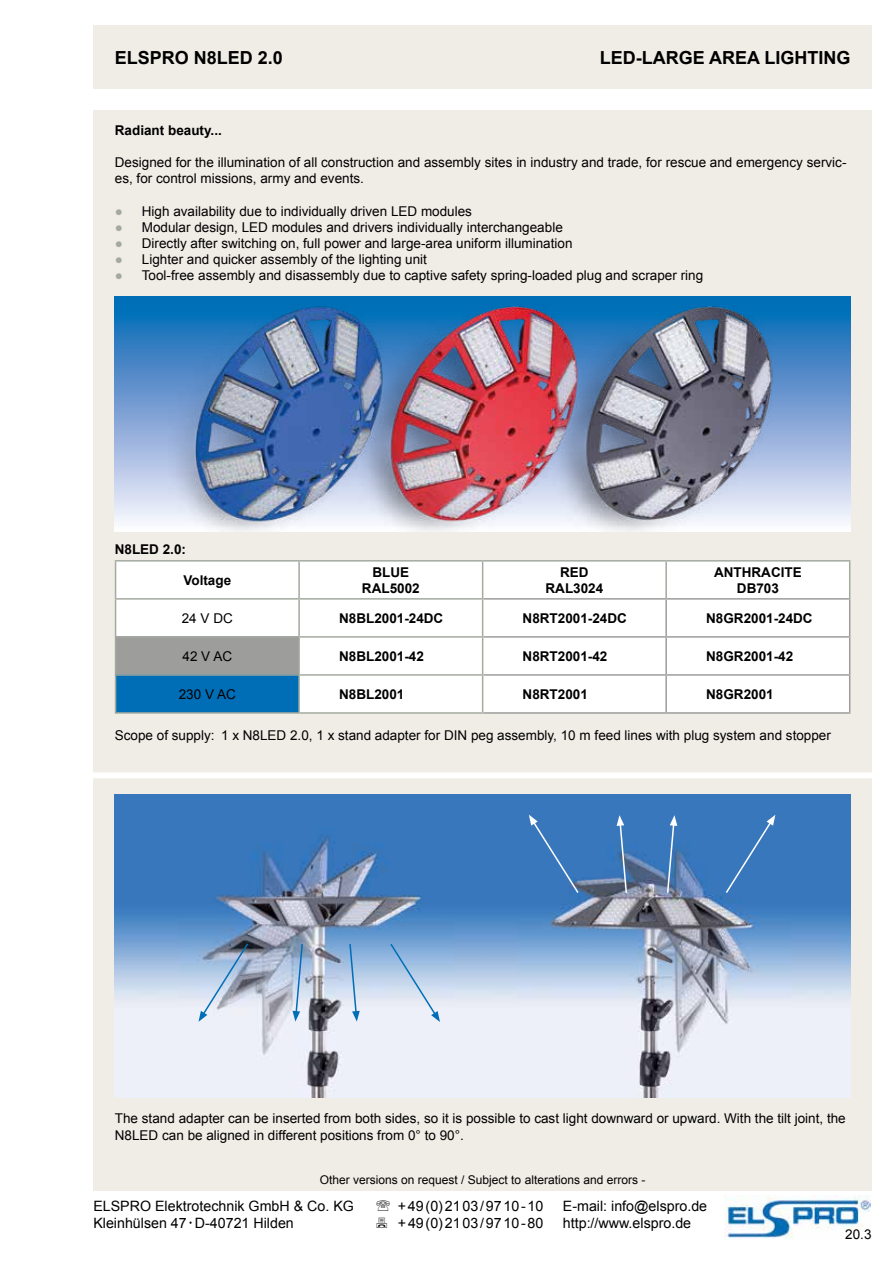
<style>
.page{position:relative;width:893px;height:1263px;background:#fff}
.page>*{position:absolute;margin:0;border:0;box-sizing:border-box;transform-origin:0 0}
.t1{font:700 18px "Arial";color:#000}
.t2{font:14.25px "Arial";color:#000}
.t3{font:13.5px/16.2px "Arial";color:#000}
.t4{font:700 13.5px/16.2px "Arial";color:#000;text-align:center}
.t5{font:12px "Arial";color:#000}
.s1{color:#a4aaa0}
</style>
<div class="page">
<div style="left:94px;top:111px;width:778px;height:1080px;background:#f0ede6"></div>
<img style="left:724px;top:1195px;width:147px;height:44px">
<div style="left:116px;top:562px;width:733px;height:36px;background:#fff"></div>
<div style="left:116px;top:600px;width:733px;height:112px;background:#fff"></div>
<div style="left:116px;top:637px;width:183px;height:38px;background:#9d9d9c"></div>
<div style="left:116px;top:675px;width:183px;height:38px;background:#006eb7"></div>
<hr style="left:115px;top:560px;width:184px;height:2px;background:#a4aaa0">
<hr style="left:115px;top:562px;width:1px;height:36px;background:#a4aaa0">
<hr style="left:299px;top:560px;width:184px;height:2px;background:#a4aaa0">
<hr style="left:298px;top:562px;width:2px;height:36px;background:#a4aaa0">
<hr style="left:483px;top:560px;width:183px;height:2px;background:#a4aaa0">
<hr style="left:482px;top:562px;width:1px;height:36px;background:#a4aaa0">
<hr style="left:666px;top:560px;width:184px;height:2px;background:#a4aaa0">
<hr style="left:665px;top:562px;width:2px;height:36px;background:#a4aaa0">
<hr style="left:849px;top:562px;width:1px;height:36px;background:#a4aaa0">
<hr style="left:483px;top:598px;width:183px;height:2px;background:#9d9d9c">
<hr style="left:666px;top:598px;width:184px;height:2px;background:#9d9d9c">
<hr style="left:665px;top:600px;width:2px;height:36px;background:#9d9d9c">
<hr style="left:849px;top:600px;width:1px;height:36px;background:#9d9d9c">
<hr style="left:483px;top:636px;width:183px;height:2px;background:#9d9d9c">
<hr style="left:666px;top:636px;width:184px;height:2px;background:#9d9d9c">
<hr style="left:665px;top:638px;width:2px;height:36px;background:#9d9d9c">
<hr style="left:849px;top:638px;width:1px;height:36px;background:#9d9d9c">
<hr style="left:483px;top:674px;width:183px;height:2px;background:#9d9d9c">
<hr style="left:666px;top:674px;width:184px;height:2px;background:#9d9d9c">
<hr style="left:665px;top:676px;width:2px;height:36px;background:#9d9d9c">
<hr style="left:849px;top:676px;width:1px;height:36px;background:#9d9d9c">
<hr style="left:483px;top:712px;width:183px;height:2px;background:#9d9d9c">
<hr style="left:666px;top:712px;width:184px;height:2px;background:#9d9d9c">
<hr style="left:115px;top:598px;width:184px;height:2px;background:#a4aaa0">
<hr style="left:115px;top:600px;width:1px;height:36px;background:#a4aaa0">
<hr style="left:299px;top:598px;width:184px;height:2px;background:#a4aaa0">
<hr style="left:298px;top:600px;width:2px;height:36px;background:#a4aaa0">
<hr style="left:482px;top:600px;width:1px;height:36px;background:#a4aaa0">
<hr style="left:115px;top:636px;width:184px;height:2px;background:#a4aaa0">
<hr style="left:115px;top:638px;width:1px;height:36px;background:#a4aaa0">
<hr style="left:299px;top:636px;width:184px;height:2px;background:#a4aaa0">
<hr style="left:298px;top:638px;width:2px;height:36px;background:#a4aaa0">
<hr style="left:482px;top:638px;width:1px;height:36px;background:#a4aaa0">
<hr style="left:115px;top:674px;width:184px;height:2px;background:#a4aaa0">
<hr style="left:115px;top:676px;width:1px;height:36px;background:#a4aaa0">
<hr style="left:299px;top:674px;width:184px;height:2px;background:#a4aaa0">
<hr style="left:298px;top:676px;width:2px;height:36px;background:#a4aaa0">
<hr style="left:482px;top:676px;width:1px;height:36px;background:#a4aaa0">
<hr style="left:115px;top:712px;width:184px;height:2px;background:#a4aaa0">
<hr style="left:299px;top:712px;width:184px;height:2px;background:#a4aaa0">
<div style="left:94px;top:26px;width:778px;height:63px;background:#f0ede6"></div>
<div style="left:115px;top:296px;width:735px;height:235px;background:linear-gradient(to bottom,#005eb1,#fff2fd)"></div>
<img style="left:168px;top:296px;width:629px;height:235px">
<div style="left:88px;top:772px;width:789px;height:6px;background:#fff"></div>
<img style="left:115px;top:794px;width:735px;height:303px">
<img style="left:180px;top:828px;width:273px;height:269px">
<img style="left:517px;top:828px;width:274px;height:269px">
<svg style="left:529px;top:815px;width:51px;height:80px;background:#407cbd"></svg>
<div style="left:724px;top:815px;width:51px;height:80px;background:#3877bc"></div>
<svg style="left:666px;top:815px;width:11px;height:79px"></svg>
<svg style="left:389px;top:942px;width:51px;height:80px;background:#b7cee8"></svg>
<svg style="left:198px;top:942px;width:52px;height:80px;background:#acbdd3"></svg>
<svg style="left:348px;top:942px;width:12px;height:79px"></svg>
<svg style="left:292px;top:942px;width:12px;height:79px"></svg>
<svg style="left:617px;top:815px;width:11px;height:79px"></svg>
<h1 class="t1" style="left:115px;top:46px;width:170px">ELSPRO N8LED 2.0</h1>
<h1 class="t1" style="left:600px;top:46px;width:252px">LED-LARGE AREA LIGHTING</h1>
<p class="t4" style="left:115px;top:122px;width:109px">Radiant beauty...</p>
<p class="t3" style="left:115px;top:154px;width:733px">Designed for the illumination of all construction and assembly sites in industry and trade, for rescue and emergency servic&shy;es, for control missions, army and events.</p>
<p class="t3" style="left:115px;top:203px;width:359px"><span class="s1">●</span> High availability due to individually driven LED modules</p>
<p class="t3" style="left:115px;top:219px;width:449px"><span class="s1">●</span> Modular design, LED modules and drivers individually interchangeable</p>
<p class="t3" style="left:115px;top:235px;width:459px"><span class="s1">●</span> Directly after switching on, full power and large-area uniform illumination</p>
<p class="t3" style="left:115px;top:251px;width:314px"><span class="s1">●</span> Lighter and quicker assembly of the lighting unit</p>
<p class="t3" style="left:115px;top:268px;width:590px"><span class="s1">●</span> Tool-free assembly and disassembly due to captive safety spring-loaded plug and scraper ring</p>
<p class="t4" style="left:115px;top:542px;width:73px">N8LED 2.0:</p>
<p class="t4" style="left:183px;top:572px;width:49px">Voltage</p>
<p class="t4" style="left:362px;top:564px;width:59px">BLUE<br>RAL5002</p>
<p class="t4" style="left:545px;top:564px;width:59px">RED<br>RAL3024</p>
<p class="t4" style="left:714px;top:564px;width:89px">ANTHRACITE<br>DB703</p>
<p class="t3" style="left:182px;top:610px;width:53px">24 V DC</p>
<p class="t4" style="left:339px;top:610px;width:106px">N8BL2001-24DC</p>
<p class="t4" style="left:523px;top:610px;width:106px">N8RT2001-24DC</p>
<p class="t4" style="left:706px;top:610px;width:108px">N8GR2001-24DC</p>
<p class="t3" style="left:183px;top:648px;width:51px">42 V AC</p>
<p class="t4" style="left:339px;top:648px;width:86px">N8BL2001-42</p>
<p class="t4" style="left:523px;top:648px;width:86px">N8RT2001-42</p>
<p class="t4" style="left:706px;top:648px;width:89px">N8GR2001-42</p>
<p class="t3" style="left:179px;top:686px;width:59px">230 V AC</p>
<p class="t4" style="left:339px;top:686px;width:67px">N8BL2001</p>
<p class="t4" style="left:523px;top:686px;width:67px">N8RT2001</p>
<p class="t4" style="left:706px;top:686px;width:69px">N8GR2001</p>
<p class="t3" style="left:115px;top:727px;width:718px">Scope of supply: 1 x N8LED 2.0, 1 x stand adapter for DIN peg assembly, 10 m feed lines with plug system and stopper</p>
<p class="t3" style="left:115px;top:1111px;width:732px">The stand adapter can be inserted from both sides, so it is possible to cast light downward or upward. With the tilt joint, the<br>N8LED can be aligned in different positions from 0° to 90°.</p>
<p class="t5" style="left:320px;top:1172px;width:327px">Other versions on request / Subject to alterations and errors -</p>
<p class="t2" style="left:93px;top:1197px;width:262px">ELSPRO Elektrotechnik GmbH &amp; Co. KG</p>
<p class="t2" style="left:398px;top:1197px;width:147px">+49(0)2103/9710-10</p>
<p class="t2" style="left:563px;top:1197px;width:146px">E-mail: info@elspro.de</p>
<p class="t2" style="left:93px;top:1214px;width:202px">Kleinhülsen 47 D-40721 Hilden</p>
<p class="t2" style="left:398px;top:1214px;width:147px">+49(0)2103/9710-80</p>
<p class="t2" style="left:563px;top:1214px;width:130px">http://www.elspro.de</p>
<p class="t3" style="left:845px;top:1226px;width:28px">20.3</p>
</div>
